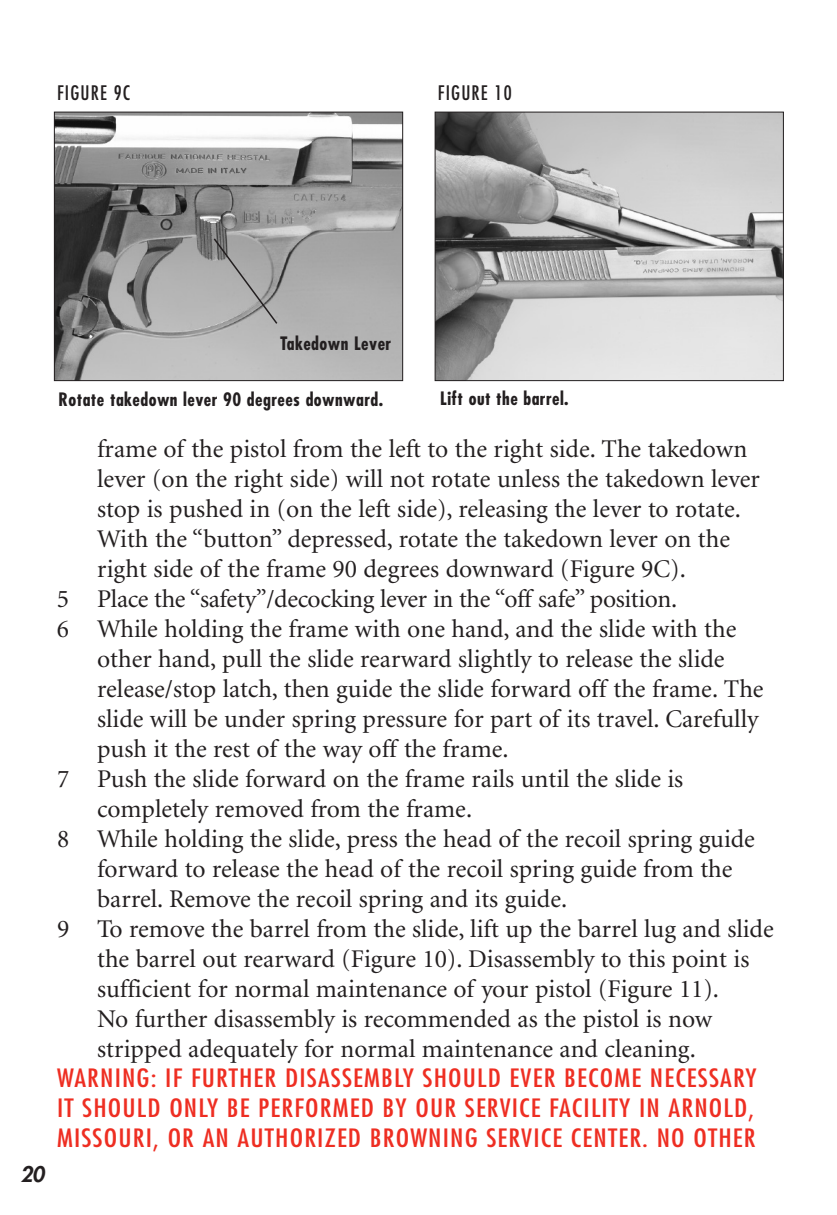
<style>
.page{position:relative;width:837px;height:1215px;background:#fff}
.page>*{position:absolute;margin:0;border:0;box-sizing:border-box;transform-origin:0 0}
.t1{font:25.5px "Minion";color:#231f20}
.t2{font:condensed 24.6px/30px "Futura";letter-spacing:.04em;color:#ee2e22;text-align:justify;scale:1.15 1}
.t3{font:italic 800 21px "Futura";color:#231f20}
.t4{font:condensed 19.5px "Futura";letter-spacing:.06em;color:#231f20}
.t5{font:700 condensed 18px "Futura";letter-spacing:.025em;color:#231f20}
</style>
<div class="page">
<img style="left:56px;top:114px;width:345px;height:265px">
<div style="left:54px;top:112px;width:349px;height:269px;border:1px solid #231f20"></div>
<img style="left:437px;top:114px;width:345px;height:265px">
<div style="left:435px;top:112px;width:349px;height:269px;border:1px solid #231f20"></div>
<svg style="left:212px;top:237px;width:67px;height:88px;background:#a3a3a3"></svg>
<p class="t4" style="left:57px;top:84px;width:75px">FIGURE 9C</p>
<p class="t4" style="left:438px;top:84px;width:75px">FIGURE 10</p>
<p class="t5" style="left:280px;top:335px;width:112px">Takedown Lever</p>
<p class="t3" style="left:21px;top:1164px;width:25px">20</p>
<p class="t5" style="left:58px;top:392px;width:326px">Rotate takedown lever 90 degrees downward.</p>
<p class="t5" style="left:440px;top:390px;width:130px">Lift out the barrel.</p>
<p class="t1" style="left:97px;top:439px;width:652px">frame of the pistol from the left to the right side. The takedown</p>
<p class="t1" style="left:97px;top:469px;width:664px">lever (on the right side) will not rotate unless the takedown lever</p>
<p class="t1" style="left:97px;top:499px;width:645px">stop is pushed in (on the left side), releasing the lever to rotate.</p>
<p class="t1" style="left:97px;top:529px;width:634px">With the “button” depressed, rotate the takedown lever on the</p>
<p class="t1" style="left:97px;top:559px;width:590px">right side of the frame 90 degrees downward (Figure 9C).</p>
<p class="t1" style="left:57px;top:589px;width:622px">5 Place the “safety”/decocking lever in the “off safe” position.</p>
<p class="t1" style="left:57px;top:619px;width:681px">6 While holding the frame with one hand, and the slide with the</p>
<p class="t1" style="left:97px;top:649px;width:629px">other hand, pull the slide rearward slightly to release the slide</p>
<p class="t1" style="left:97px;top:679px;width:668px">release/stop latch, then guide the slide forward off the frame. The</p>
<p class="t1" style="left:97px;top:709px;width:663px">slide will be under spring pressure for part of its travel. Carefully</p>
<p class="t1" style="left:97px;top:739px;width:413px">push it the rest of the way off the frame.</p>
<p class="t1" style="left:57px;top:769px;width:628px">7 Push the slide forward on the frame rails until the slide is</p>
<p class="t1" style="left:97px;top:799px;width:377px">completely removed from the frame.</p>
<p class="t1" style="left:57px;top:829px;width:699px">8 While holding the slide, press the head of the recoil spring guide</p>
<p class="t1" style="left:97px;top:859px;width:637px">forward to release the head of the recoil spring guide from the</p>
<p class="t1" style="left:97px;top:889px;width:472px">barrel. Remove the recoil spring and its guide.</p>
<p class="t1" style="left:57px;top:919px;width:718px">9 To remove the barrel from the slide, lift up the barrel lug and slide</p>
<p class="t1" style="left:97px;top:949px;width:654px">the barrel out rearward (Figure 10). Disassembly to this point is</p>
<p class="t1" style="left:97px;top:979px;width:623px">sufficient for normal maintenance of your pistol (Figure 11).</p>
<p class="t1" style="left:97px;top:1009px;width:617px">No further disassembly is recommended as the pistol is now</p>
<p class="t1" style="left:97px;top:1039px;width:600px">stripped adequately for normal maintenance and cleaning.</p>
<p class="t2" style="left:57px;top:1065px;width:610px">WARNING: IF FURTHER DISASSEMBLY SHOULD EVER BECOME NECESSARY IT SHOULD ONLY BE PERFORMED BY OUR SERVICE FACILITY IN ARNOLD, MISSOURI, OR AN AUTHORIZED BROWNING SERVICE CENTER. NO OTHER</p>
</div>
